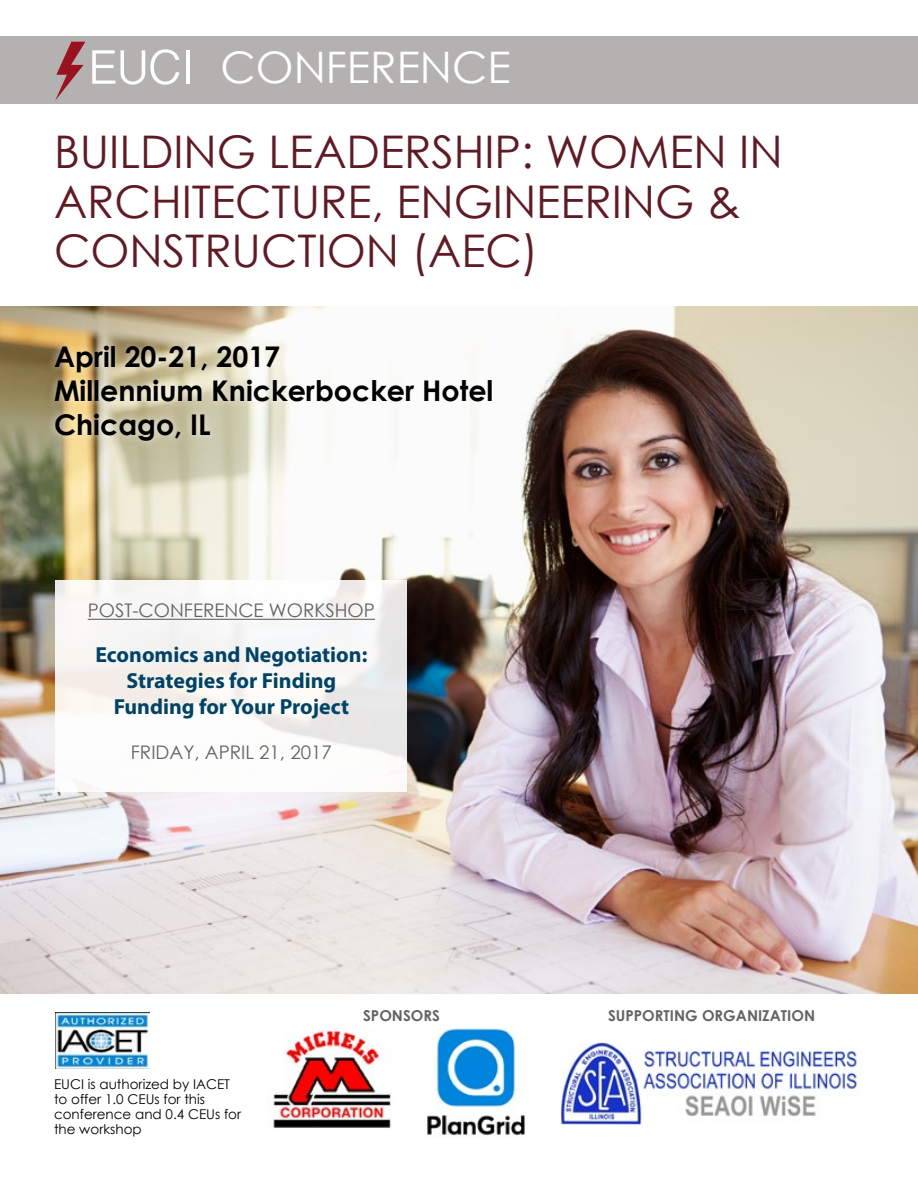
<style>
.page{position:relative;width:918px;height:1188px;background:#fff}
.page>*{position:absolute;margin:0;border:0;box-sizing:border-box;transform-origin:0 0}
.t1{font:45px/49.5px "Century Gothic";color:#5f1b24}
.t2{font:43.5px "Century Gothic";color:#fff}
.t3{font:700 28.5px/34.2px "Century Gothic";color:#000}
.t4{font:700 21.9px/26.2px "Myriad Pro";color:#004366;text-align:center}
.t5{font:18.75px "Century Gothic";color:#636365}
.t6{font:700 15px "Century Gothic";color:#636365}
.t7{font:13.5px/15px "Century Gothic";color:#000}
</style>
<div class="page">
<img style="left:0;top:306px;width:918px;height:688px">
<div style="left:0;top:36px;width:918px;height:68px;background:#b4b1b1"></div>
<div style="left:46px;top:338px;width:456px;height:111px;background:#fff;opacity:.75"></div>
<svg style="left:92px;top:49px;width:87px;height:36px"></svg>
<hr style="left:186px;top:50px;width:4px;height:34px;background:#fff">
<svg style="left:55px;top:42px;width:30px;height:59px"></svg>
<img style="left:55px;top:1012px;width:95px;height:57px">
<svg style="left:55px;top:580px;width:352px;height:211px;fill:#f9f8f6"></svg>
<hr style="left:88px;top:619px;width:287px;height:1px;background:#636365">
<img style="left:560px;top:1043px;width:298px;height:82px">
<img style="left:267px;top:1030px;width:124px;height:98px">
<img style="left:426px;top:1027px;width:99px;height:110px">
<h2 class="t2" style="left:220px;top:37px;width:292px">CONFERENCE</h2>
<h1 class="t1" style="left:54px;top:127px;width:730px">BUILDING LEADERSHIP: WOMEN IN<br>ARCHITECTURE, ENGINEERING &amp;<br>CONSTRUCTION (AEC)</h1>
<h3 class="t3" style="left:54px;top:338px;width:441px">April 20-21, 2017<br>Millennium Knickerbocker Hotel<br>Chicago, IL</h3>
<h3 class="t5" style="left:88px;top:598px;width:289px">POST-CONFERENCE WORKSHOP</h3>
<h3 class="t4" style="left:95px;top:641px;width:273px">Economics and Negotiation:<br>Strategies for Finding<br>Funding for Your Project</h3>
<h3 class="t5" style="left:131px;top:739px;width:202px">FRIDAY, APRIL 21, 2017</h3>
<p class="t7" style="left:54px;top:1076px;width:189px">EUCI is authorized by IACET to offer 1.0 CEUs for this conference and 0.4 CEUs for the workshop</p>
<p class="t6" style="left:363px;top:1004px;width:78px">SPONSORS</p>
<p class="t6" style="left:608px;top:1004px;width:208px">SUPPORTING ORGANIZATION</p>
</div>
